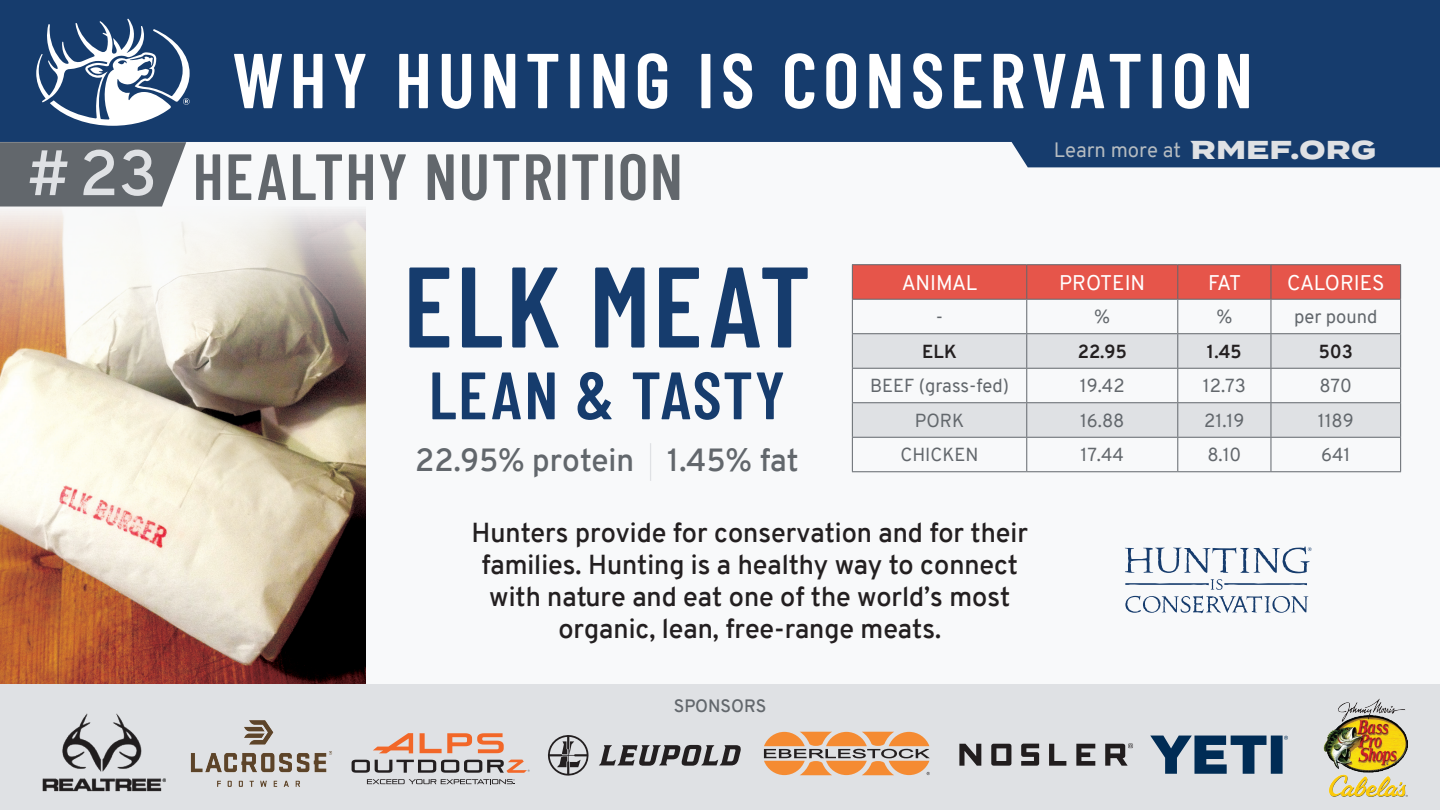
<style>
.page{position:relative;width:1440px;height:810px;background:#f4f6f7}
.page>*{position:absolute;margin:0;border:0;box-sizing:border-box;transform-origin:0 0}
.t1{font:600 114.38px "Barlow Condensed";letter-spacing:.025em;color:#163c6d}
.t2{font:600 77.62px "Barlow Condensed";letter-spacing:.075em;color:#fff}
.t3{font:600 66.88px "Barlow Condensed";letter-spacing:.025em;color:#163c6d}
.t4{font:600 65.12px "Barlow Condensed";letter-spacing:.025em;color:#62676c}
.t5{font:600 31.25px "Overpass";color:#62676c}
.t6{font:600 26.75px/32.1px "Overpass";color:#231f20;text-align:center}
.t7{font:20.75px "Overpass";color:#fff}
.t8{font:20.25px "Overpass";color:#b5bbc0}
.t9{font:18.38px "Overpass";color:#62676c}
.t10{font:700 18.38px "Overpass";color:#231f20}
.t11{font:600 17.5px "Overpass";color:#62676c}
.s1{font-family:"Termina";font-weight:800;font-size:25.88px;color:#dfe1e4}
.s2{font-family:"Overpass";font-size:64px;color:#dfe1e4}
</style>
<div class="page">
<svg style="left:0;top:0;width:1440px;height:167px;background:#2b4e7a"></svg>
<svg style="left:36px;top:19px;width:154px;height:107px"></svg>
<div style="left:0;top:684px;width:1440px;height:126px;background:#dfe1e4"></div>
<img style="left:42px;top:713px;width:124px;height:79px">
<svg style="left:599px;top:745px;width:142px;height:21px"></svg>
<svg style="left:548px;top:735px;width:41px;height:41px"></svg>
<svg style="left:420px;top:733px;width:84px;height:20px"></svg>
<svg style="left:373px;top:733px;width:40px;height:20px"></svg>
<svg style="left:367px;top:779px;width:148px;height:5px"></svg>
<svg style="left:352px;top:760px;width:178px;height:13px"></svg>
<svg style="left:764px;top:732px;width:166px;height:43px"></svg>
<svg style="left:959px;top:744px;width:22px;height:22px"></svg>
<svg style="left:991px;top:744px;width:20px;height:22px"></svg>
<svg style="left:1021px;top:744px;width:18px;height:22px"></svg>
<svg style="left:1049px;top:744px;width:17px;height:22px"></svg>
<svg style="left:1076px;top:744px;width:19px;height:22px"></svg>
<svg style="left:1105px;top:744px;width:28px;height:22px"></svg>
<img style="left:1323px;top:699px;width:84px;height:97px">
<svg style="left:1150px;top:736px;width:117px;height:38px"></svg>
<div style="left:1271px;top:736px;width:12px;height:38px;background:#002c55"></div>
<svg style="left:1284px;top:736px;width:4px;height:4px"></svg>
<img style="left:190px;top:720px;width:142px;height:67px">
<img style="left:0;top:213px;width:365px;height:471px">
<svg style="left:1125px;top:596px;width:183px;height:17px"></svg>
<svg style="left:1125px;top:579px;width:182px;height:11px"></svg>
<svg style="left:1125px;top:547px;width:187px;height:26px"></svg>
<div style="left:853px;top:265px;width:547px;height:34px;background:#e6554a"></div>
<svg style="left:853px;top:334px;width:547px;height:103px;fill:#dfe1e4"></svg>
<hr style="left:852px;top:264px;width:175px;height:1px;background:#62676c">
<hr style="left:852px;top:265px;width:1px;height:34px;background:#62676c">
<hr style="left:1027px;top:264px;width:151px;height:1px;background:#62676c">
<hr style="left:1026px;top:265px;width:1px;height:34px;background:#62676c">
<hr style="left:1178px;top:264px;width:93px;height:1px;background:#62676c">
<hr style="left:1177px;top:265px;width:1px;height:34px;background:#62676c">
<hr style="left:1271px;top:264px;width:130px;height:1px;background:#62676c">
<hr style="left:1271px;top:265px;width:1px;height:34px;background:#62676c">
<hr style="left:1400px;top:265px;width:1px;height:34px;background:#62676c">
<hr style="left:852px;top:299px;width:175px;height:1px;background:#62676c">
<hr style="left:852px;top:300px;width:1px;height:33px;background:#62676c">
<hr style="left:1027px;top:299px;width:151px;height:1px;background:#62676c">
<hr style="left:1026px;top:300px;width:1px;height:33px;background:#62676c">
<hr style="left:1178px;top:299px;width:93px;height:1px;background:#62676c">
<hr style="left:1177px;top:300px;width:1px;height:33px;background:#62676c">
<hr style="left:1271px;top:299px;width:130px;height:1px;background:#62676c">
<hr style="left:1271px;top:300px;width:1px;height:33px;background:#62676c">
<hr style="left:1400px;top:300px;width:1px;height:33px;background:#62676c">
<hr style="left:852px;top:333px;width:175px;height:1px;background:#62676c">
<hr style="left:852px;top:334px;width:1px;height:34px;background:#62676c">
<hr style="left:1027px;top:333px;width:151px;height:1px;background:#62676c">
<hr style="left:1026px;top:334px;width:1px;height:34px;background:#62676c">
<hr style="left:1178px;top:333px;width:93px;height:1px;background:#62676c">
<hr style="left:1177px;top:334px;width:1px;height:34px;background:#62676c">
<hr style="left:1271px;top:333px;width:130px;height:1px;background:#62676c">
<hr style="left:1271px;top:334px;width:1px;height:34px;background:#62676c">
<hr style="left:1400px;top:334px;width:1px;height:34px;background:#62676c">
<hr style="left:852px;top:368px;width:175px;height:1px;background:#62676c">
<hr style="left:852px;top:369px;width:1px;height:33px;background:#62676c">
<hr style="left:1027px;top:368px;width:151px;height:1px;background:#62676c">
<hr style="left:1026px;top:369px;width:1px;height:33px;background:#62676c">
<hr style="left:1178px;top:368px;width:93px;height:1px;background:#62676c">
<hr style="left:1177px;top:369px;width:1px;height:33px;background:#62676c">
<hr style="left:1271px;top:368px;width:130px;height:1px;background:#62676c">
<hr style="left:1271px;top:369px;width:1px;height:33px;background:#62676c">
<hr style="left:1400px;top:369px;width:1px;height:33px;background:#62676c">
<hr style="left:852px;top:402px;width:175px;height:1px;background:#62676c">
<hr style="left:852px;top:403px;width:1px;height:34px;background:#62676c">
<hr style="left:1027px;top:402px;width:151px;height:1px;background:#62676c">
<hr style="left:1026px;top:403px;width:1px;height:34px;background:#62676c">
<hr style="left:1178px;top:402px;width:93px;height:1px;background:#62676c">
<hr style="left:1177px;top:403px;width:1px;height:34px;background:#62676c">
<hr style="left:1271px;top:402px;width:130px;height:1px;background:#62676c">
<hr style="left:1271px;top:403px;width:1px;height:34px;background:#62676c">
<hr style="left:1400px;top:403px;width:1px;height:34px;background:#62676c">
<hr style="left:852px;top:437px;width:175px;height:1px;background:#62676c">
<hr style="left:852px;top:438px;width:1px;height:33px;background:#62676c">
<hr style="left:1027px;top:437px;width:151px;height:1px;background:#62676c">
<hr style="left:1026px;top:438px;width:1px;height:33px;background:#62676c">
<hr style="left:1178px;top:437px;width:93px;height:1px;background:#62676c">
<hr style="left:1177px;top:438px;width:1px;height:33px;background:#62676c">
<hr style="left:1271px;top:437px;width:130px;height:1px;background:#62676c">
<hr style="left:1271px;top:438px;width:1px;height:33px;background:#62676c">
<hr style="left:1400px;top:438px;width:1px;height:33px;background:#62676c">
<hr style="left:852px;top:471px;width:175px;height:1px;background:#62676c">
<hr style="left:1027px;top:471px;width:151px;height:1px;background:#62676c">
<hr style="left:1178px;top:471px;width:93px;height:1px;background:#62676c">
<hr style="left:1271px;top:471px;width:130px;height:1px;background:#62676c">
<hr style="left:650px;top:443px;width:1px;height:38px;background:#dfe1e4">
<svg style="left:0;top:142px;width:186px;height:65px;background:#6c7075"></svg>
<h2 class="t2" style="left:232px;top:32px;width:1022px">WHY HUNTING IS CONSERVATION</h2>
<p class="t8" style="left:1054px;top:136px;width:324px">Learn more at <span class="s1">RMEF.ORG</span></p>
<h3 class="t4" style="left:27px;top:136px;width:658px"><span class="s2"># 23</span> HEALTHY NUTRITION</h3>
<h1 class="t1" style="left:403px;top:235px;width:409px">ELK MEAT</h1>
<h3 class="t3" style="left:429px;top:354px;width:358px">LEAN &amp; TASTY</h3>
<p class="t5" style="left:415px;top:438px;width:385px">22.95% protein 1.45% fat</p>
<p class="t7" style="left:902px;top:268px;width:77px">ANIMAL</p>
<p class="t7" style="left:1059px;top:268px;width:88px">PROTEIN</p>
<p class="t7" style="left:1208px;top:268px;width:35px">FAT</p>
<p class="t7" style="left:1287px;top:268px;width:99px">CALORIES</p>
<p class="t9" style="left:936px;top:304px;width:9px">-</p>
<p class="t9" style="left:1094px;top:304px;width:18px">%</p>
<p class="t9" style="left:1216px;top:304px;width:18px">%</p>
<p class="t9" style="left:1294px;top:304px;width:85px">per pound</p>
<p class="t10" style="left:922px;top:338px;width:36px">ELK</p>
<p class="t10" style="left:1078px;top:338px;width:51px">22.95</p>
<p class="t10" style="left:1207px;top:338px;width:36px">1.45</p>
<p class="t10" style="left:1319px;top:338px;width:36px">503</p>
<p class="t9" style="left:870px;top:373px;width:140px">BEEF (grass-fed)</p>
<p class="t9" style="left:1080px;top:373px;width:46px">19.42</p>
<p class="t9" style="left:1203px;top:373px;width:44px">12.73</p>
<p class="t9" style="left:1320px;top:373px;width:34px">870</p>
<p class="t9" style="left:915px;top:407px;width:51px">PORK</p>
<p class="t9" style="left:1080px;top:407px;width:46px">16.88</p>
<p class="t9" style="left:1204px;top:407px;width:42px">21.19</p>
<p class="t9" style="left:1318px;top:407px;width:37px">1189</p>
<p class="t9" style="left:900px;top:442px;width:80px">CHICKEN</p>
<p class="t9" style="left:1081px;top:442px;width:45px">17.44</p>
<p class="t9" style="left:1207px;top:442px;width:36px">8.10</p>
<p class="t9" style="left:1321px;top:442px;width:31px">641</p>
<p class="t6" style="left:471px;top:517px;width:558px">Hunters provide for conservation and for their families. Hunting is a healthy way to connect with nature and eat one of the world’s most organic, lean, free‑range meats.</p>
<p class="t11" style="left:674px;top:693px;width:94px">SPONSORS</p>
</div>
